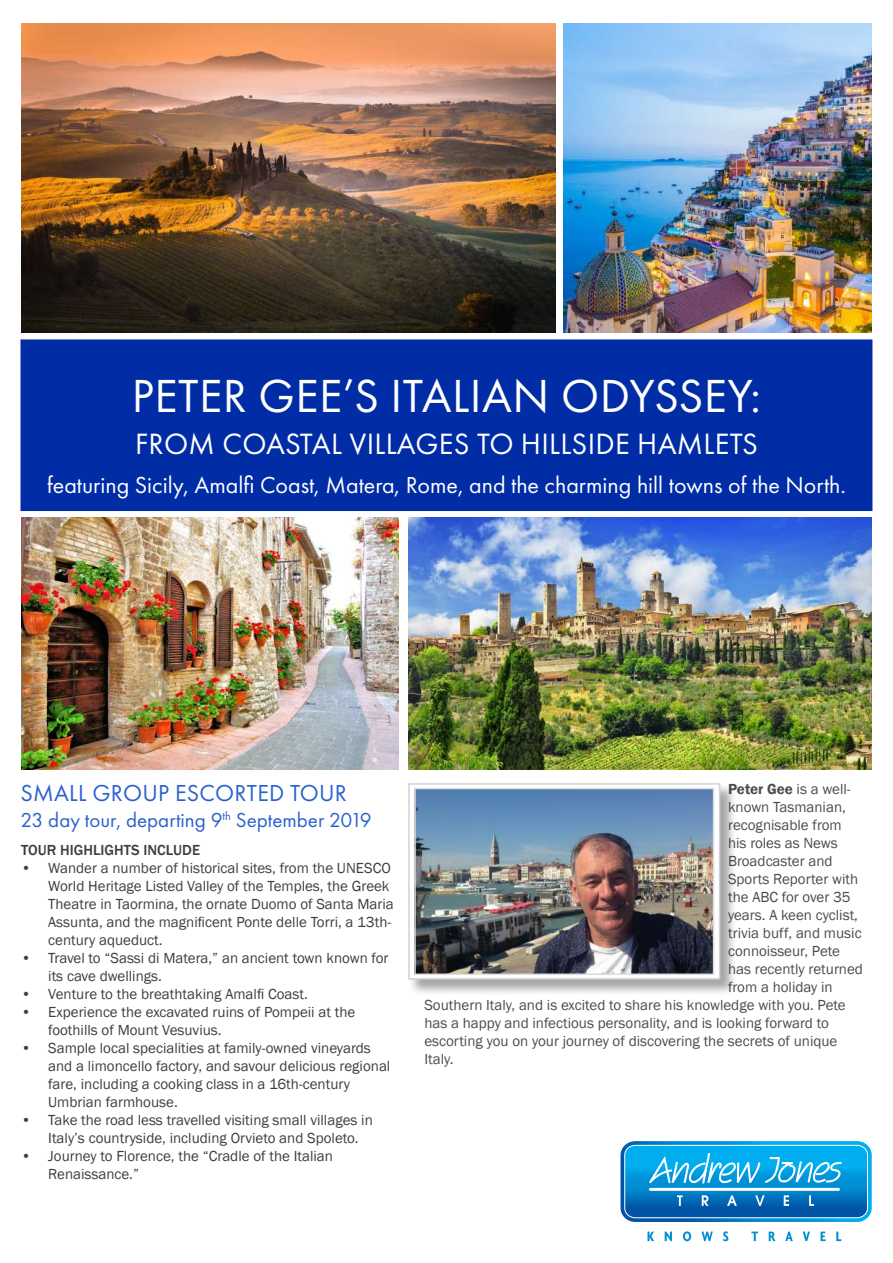
<style>
.page{position:relative;width:893px;height:1263px;background:#fff}
.page>*{position:absolute;margin:0;border:0;box-sizing:border-box;transform-origin:0 0}
.t1{font:48.15px "Futura PT";letter-spacing:.01em;color:#fff}
.t2{font:30.45px "Futura PT";letter-spacing:.01em;color:#fff}
.t3{font:24px "Futura PT";color:#fff}
.t4{font:24px "Futura PT";letter-spacing:.01em;color:#2b61ce}
.t5{font:21px "Futura PT";color:#2b61ce}
.t6{font:15px/18px "Franklin Gothic";color:#3e3e3f}
.t7{font:15px "Franklin Gothic";color:#4b4c4d}
.t8{font:500 15px "Franklin Gothic";color:#3e3e3f}
.t9{font:600 15px "Franklin Gothic";color:#4b4c4d}
.s1{font-weight:400}
</style>
<div class="page">
<img style="left:21px;top:518px;width:378px;height:252px">
<div style="left:21px;top:339px;width:851px;height:172px;background:#002ca5;border:2px solid #002ca5"></div>
<img style="left:21px;top:23px;width:535px;height:310px">
<img style="left:408px;top:518px;width:464px;height:252px">
<img style="left:563px;top:23px;width:309px;height:310px">
<svg style="left:620px;top:1141px;width:252px;height:81px;background:#269ad7"></svg>
<svg style="left:647px;top:1231px;width:7px;height:10px"></svg>
<svg style="left:665px;top:1231px;width:7px;height:10px"></svg>
<svg style="left:683px;top:1231px;width:8px;height:10px"></svg>
<svg style="left:701px;top:1231px;width:12px;height:10px"></svg>
<svg style="left:723px;top:1231px;width:5px;height:10px"></svg>
<svg style="left:751px;top:1231px;width:7px;height:10px"></svg>
<svg style="left:769px;top:1231px;width:6px;height:10px"></svg>
<svg style="left:785px;top:1231px;width:8px;height:10px"></svg>
<svg style="left:803px;top:1231px;width:7px;height:10px"></svg>
<svg style="left:820px;top:1231px;width:5px;height:10px"></svg>
<svg style="left:836px;top:1231px;width:5px;height:10px"></svg>
<div style="left:408px;top:783px;width:329px;height:213px;background:#231f20;opacity:.4"></div>
<div style="left:408px;top:783px;width:312px;height:197px;background:#fff;border:2px solid #d1d2d4"></div>
<img style="left:417px;top:791px;width:294px;height:181px">
<div style="left:414px;top:788px;width:300px;height:187px;border:2px solid #dcdddf"></div>
<h1 class="t1" style="left:132px;top:368px;width:631px">PETER GEE’S ITALIAN ODYSSEY:</h1>
<h2 class="t2" style="left:135px;top:425px;width:624px">FROM COASTAL VILLAGES TO HILLSIDE HAMLETS</h2>
<h3 class="t3" style="left:47px;top:471px;width:800px">featuring Sicily, Amalfi Coast, Matera, Rome, and the charming hill towns of the North.</h3>
<h3 class="t4" style="left:20px;top:779px;width:328px">SMALL GROUP ESCORTED TOUR</h3>
<h3 class="t5" style="left:20px;top:807px;width:353px">23 day tour, departing 9<sup>th</sup> September 2019</h3>
<p class="t8" style="left:21px;top:841px;width:180px">TOUR HIGHLIGHTS INCLUDE</p>
<p class="t6" style="left:48px;top:859px;width:347px;text-indent:-27px">• Wander a number of historical sites, from the UNESCO World Heritage Listed Valley of the Temples, the Greek Theatre in Taormina, the ornate Duomo of Santa Maria Assunta, and the magnificent Ponte delle Torri, a 13th&shy;century aqueduct.</p>
<p class="t6" style="left:48px;top:949px;width:342px;text-indent:-27px">• Travel to “Sassi di Matera,” an ancient town known for its cave dwellings.</p>
<p class="t6" style="left:21px;top:985px;width:288px">• Venture to the breathtaking Amalfi Coast.</p>
<p class="t6" style="left:48px;top:1003px;width:309px;text-indent:-27px">• Experience the excavated ruins of Pompeii at the foothills of Mount Vesuvius.</p>
<p class="t6" style="left:48px;top:1039px;width:344px;text-indent:-27px">• Sample local specialities at family-owned vineyards and a limoncello factory, and savour delicious regional fare, including a cooking class in a 16th-century Umbrian farmhouse.</p>
<p class="t6" style="left:48px;top:1111px;width:326px;text-indent:-27px">• Take the road less travelled visiting small villages in<br>Italy’s countryside, including Orvieto and Spoleto.</p>
<p class="t6" style="left:48px;top:1147px;width:286px;text-indent:-27px">• Journey to Florence, the “Cradle of the Italian<br>Renaissance.”</p>
<p class="t9" style="left:728px;top:779px;width:124px">Peter Gee <span class="s1">is a well-</span></p>
<p class="t7" style="left:728px;top:797px;width:119px">known Tasmanian,</p>
<p class="t7" style="left:728px;top:815px;width:115px">recognisable from</p>
<p class="t7" style="left:728px;top:833px;width:111px">his roles as News</p>
<p class="t7" style="left:728px;top:851px;width:106px">Broadcaster and</p>
<p class="t7" style="left:728px;top:869px;width:132px">Sports Reporter with</p>
<p class="t7" style="left:728px;top:887px;width:124px">the ABC for over 35</p>
<p class="t7" style="left:728px;top:905px;width:131px">years. A keen cyclist,</p>
<p class="t7" style="left:728px;top:923px;width:135px">trivia buff, and music</p>
<p class="t7" style="left:728px;top:941px;width:113px">connoisseur, Pete</p>
<p class="t7" style="left:728px;top:959px;width:136px">has recently returned</p>
<p class="t7" style="left:728px;top:977px;width:106px">from a holiday in</p>
<p class="t7" style="left:424px;top:995px;width:423px">Southern Italy, and is excited to share his knowledge with you. Pete</p>
<p class="t7" style="left:424px;top:1013px;width:406px">has a happy and infectious personality, and is looking forward to</p>
<p class="t7" style="left:424px;top:1031px;width:414px">escorting you on your journey of discovering the secrets of unique</p>
<p class="t7" style="left:424px;top:1049px;width:31px">Italy.</p>
</div>
